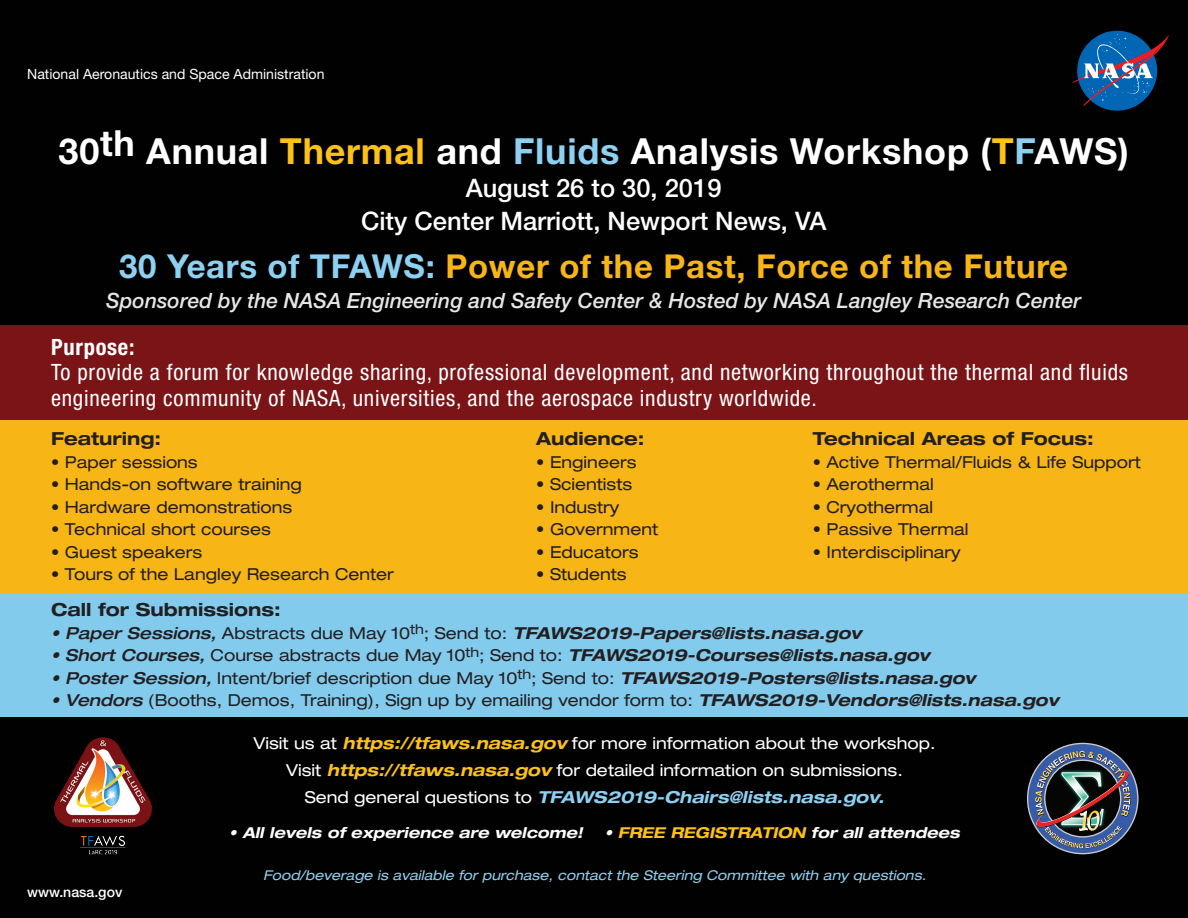
<style>
.page{position:relative;width:1188px;height:918px;background:#010101}
.page>*{position:absolute;margin:0;border:0;box-sizing:border-box;transform-origin:0 0}
.t1{font:700 36px "Helvetica Neue";letter-spacing:.02em;color:#fff}
.t2{font:700 33px "Helvetica Neue";letter-spacing:.02em;color:#f8b516}
.t3{font:500 25.5px/33px "Helvetica Neue";color:#fff;text-align:center}
.t4{font:condensed 22.5px/25.5px "Helvetica Neue";letter-spacing:.035em;color:#fff}
.t5{font:700 condensed 22.5px "Helvetica Neue";letter-spacing:.035em;color:#fff}
.t6{font:italic 500 21px "Helvetica Neue";color:#e6e7e9}
.t7{font:700 expanded 18px "Helvetica Neue";color:#231f20}
.t8{font:expanded 16.5px "Helvetica Neue";color:#231f20}
.t9{font:expanded 16.5px/27px "Helvetica Neue";color:#fff;text-align:center}
.t10{font:italic 700 expanded 16.5px "Helvetica Neue";color:#231f20}
.t11{font:italic 700 expanded 15px "Helvetica Neue";color:#fff}
.t12{font:14.1px "Helvetica Neue";color:#fff}
.t13{font:500 14.1px "Helvetica Neue";color:#fff}
.t14{font:italic expanded 13.5px "Helvetica Neue";color:#8ed0f1}
.s1{color:#fdc117}
.s2{color:#8ed0f1}
.s3{font-weight:500}
.s4{font-weight:400;font-style:normal}
.s5{font-weight:500;font-style:italic}
.s6{font-weight:700;font-style:italic}
.s7{font-weight:700;font-style:italic;color:#fdc117}
.s8{font-weight:700;font-style:italic;color:#8ed0f1}
</style>
<div class="page">
<div style="left:0;top:593px;width:1188px;height:123px;background:#83cbed"></div>
<div style="left:0;top:325px;width:1188px;height:94px;background:#7b1417"></div>
<div style="left:1077px;top:31px;width:80px;height:80px;background:#0166b3;border-radius:50%"></div>
<svg style="left:1072px;top:34px;width:97px;height:72px"></svg>
<img style="left:54px;top:737px;width:98px;height:118px">
<svg style="left:1028px;top:743px;width:110px;height:111px"></svg>
<img style="left:1035px;top:751px;width:96px;height:98px">
<div style="left:0;top:420px;width:1188px;height:174px;background:#f8b516"></div>
<p class="t12" style="left:27px;top:65px;width:299px">National Aeronautics and Space Administration</p>
<h1 class="t1" style="left:59px;top:129px;width:1072px">30th Annual <span class="s1">Thermal</span> and <span class="s2">Fluids</span> Analysis Workshop (<span class="s1">T</span><span class="s2">F</span>AWS)</h1>
<h3 class="t3" style="left:361px;top:171px;width:467px">August 26 to 30, 2019<br>City Center Marriott, Newport News, VA</h3>
<h2 class="t2" style="left:119px;top:245px;width:951px"><span class="s2">30 Years of TFAWS:</span> Power of the Past, Force of the Future</h2>
<p class="t6" style="left:106px;top:288px;width:977px">Sponsored by the NASA Engineering and Safety Center &amp; Hosted by NASA Langley Research Center</p>
<h3 class="t5" style="left:51px;top:333px;width:85px">Purpose:</h3>
<h3 class="t4" style="left:51px;top:359px;width:1078px">To provide a forum for knowledge sharing, professional development, and networking throughout the thermal and fluids engineering community of NASA, universities, and the aerospace industry worldwide.</h3>
<p class="t7" style="left:51px;top:428px;width:111px">Featuring:</p>
<p class="t8" style="left:51px;top:452px;width:148px">• Paper sessions</p>
<p class="t8" style="left:51px;top:474px;width:252px">• Hands-on software training</p>
<p class="t8" style="left:51px;top:497px;width:243px">• Hardware demonstrations</p>
<p class="t8" style="left:51px;top:519px;width:221px">• Technical short courses</p>
<p class="t8" style="left:51px;top:542px;width:153px">• Guest speakers</p>
<p class="t8" style="left:51px;top:564px;width:344px">• Tours of the Langley Research Center</p>
<p class="t7" style="left:536px;top:428px;width:110px">Audience:</p>
<p class="t8" style="left:536px;top:452px;width:102px">• Engineers</p>
<p class="t8" style="left:536px;top:474px;width:97px">• Scientists</p>
<p class="t8" style="left:536px;top:497px;width:85px">• Industry</p>
<p class="t8" style="left:536px;top:519px;width:123px">• Government</p>
<p class="t8" style="left:536px;top:542px;width:104px">• Educators</p>
<p class="t8" style="left:536px;top:564px;width:92px">• Students</p>
<p class="t7" style="left:813px;top:428px;width:283px">Technical Areas of Focus:</p>
<p class="t8" style="left:813px;top:452px;width:330px">• Active Thermal/Fluids &amp; Life Support</p>
<p class="t8" style="left:813px;top:474px;width:122px">• Aerothermal</p>
<p class="t8" style="left:813px;top:497px;width:122px">• Cryothermal</p>
<p class="t8" style="left:813px;top:519px;width:157px">• Passive Thermal</p>
<p class="t8" style="left:813px;top:542px;width:149px">• Interdisciplinary</p>
<p class="t7" style="left:51px;top:599px;width:231px">Call for Submissions:</p>
<p class="t10" style="left:51px;top:623px;width:812px"><span class="s3">• Paper Sessions,</span> <span class="s4">Abstracts due May 10</span><sup>th</sup><span class="s4">; Send to:</span> TFAWS2019-Papers@lists.nasa.gov</p>
<p class="t10" style="left:51px;top:645px;width:880px"><span class="s3">• Short Courses,</span> <span class="s4">Course abstracts due May 10</span><sup>th</sup><span class="s4">; Send to:</span> TFAWS2019-Courses@lists.nasa.gov</p>
<p class="t8" style="left:51px;top:668px;width:926px"><span class="s5">• Poster Session,</span> Intent/brief description due May 10<sup>th</sup>; Send to: <span class="s6">TFAWS2019-Posters@lists.nasa.gov</span></p>
<p class="t8" style="left:51px;top:690px;width:1009px"><span class="s5">• Vendors</span> (Booths, Demos, Training), Sign up by emailing vendor form to: <span class="s6">TFAWS2019-Vendors@lists.nasa.gov</span></p>
<p class="t9" style="left:254px;top:730px;width:684px">Visit us at <span class="s7">https://tfaws.nasa.gov</span> for more information about the workshop.<br>Visit <span class="s7">https://tfaws.nasa.gov</span> for detailed information on submissions.<br>Send general questions to <span class="s8">TFAWS2019-Chairs@lists.nasa.gov.</span></p>
<p class="t11" style="left:229px;top:823px;width:355px">• All levels of experience are welcome!</p>
<p class="t11" style="left:605px;top:823px;width:356px">• <span class="s1">FREE REGISTRATION</span> for all attendees</p>
<p class="t13" style="left:27px;top:883px;width:97px">www.nasa.gov</p>
<p class="t14" style="left:263px;top:867px;width:665px">Food/beverage is available for purchase, contact the Steering Committee with any questions.</p>
</div>
